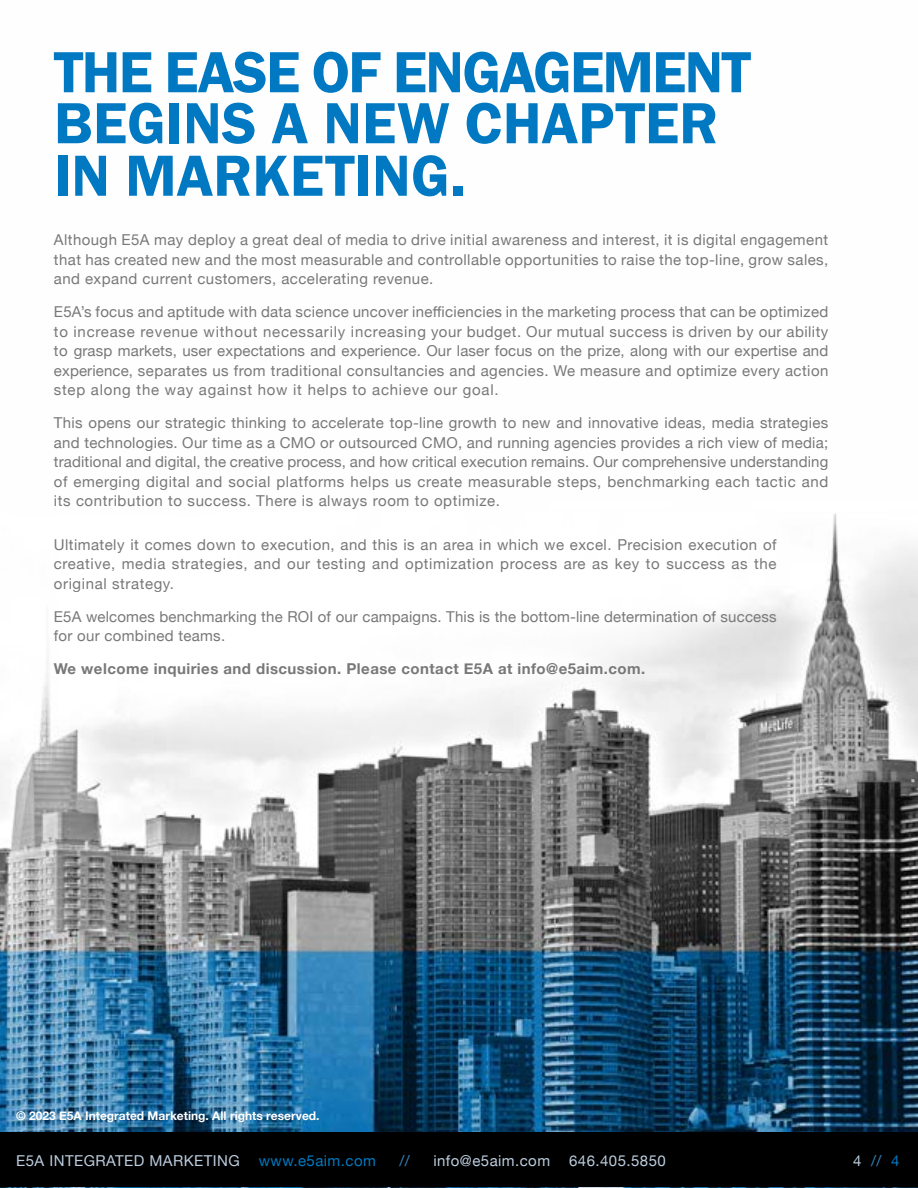
<style>
.page{position:relative;width:918px;height:1188px;background:#fff}
.page>*{position:absolute;margin:0;border:0;box-sizing:border-box;transform-origin:0 0}
.t1{font:60px/51.8px "Franklin Gothic URW Dem";color:#0079c2}
.t2{font:15px/19.5px "Helvetica Neue";letter-spacing:.03em;color:#787878;text-align:justify}
.t3{font:15px/19.5px "Helvetica Neue";letter-spacing:.01em;color:#787878}
.t4{font:700 15px "Helvetica Neue";letter-spacing:.03em;color:#787878}
.t5{font:15px "Helvetica Neue";letter-spacing:.03em;color:#bccdde}
.t6{font:15px "Helvetica Neue";letter-spacing:.03em;color:#0079c2}
.t7{font:15px "Helvetica Neue";color:#3787bc}
.t8{font:700 12px "Helvetica Neue";color:#fff}
.s1{color:#bccdde}
.s2{color:#0079c2}
</style>
<div class="page">
<img style="left:0;top:513px;width:918px;height:675px">
<div style="left:0;top:1133px;width:918px;height:54px;background:#000"></div>
<h1 class="t1" style="left:54px;top:45px;width:699px">THE EASE OF ENGAGEMENT<br>BEGINS A NEW CHAPTER<br>IN MARKETING.</h1>
<p class="t2" style="left:54px;top:231px;width:776px">Although E5A may deploy a great deal of media to drive initial awareness and interest, it is digital engagement that has created new and the most measurable and controllable opportunities to raise the top-line, grow sales, and expand current customers, accelerating revenue.</p>
<p class="t2" style="left:54px;top:303px;width:776px">E5A’s focus and aptitude with data science uncover inefficiencies in the marketing process that can be optimized to increase revenue without necessarily increasing your budget. Our mutual success is driven by our ability to grasp markets, user expectations and experience. Our laser focus on the prize, along with our expertise and experience, separates us from traditional consultancies and agencies. We measure and optimize every action step along the way against how it helps to achieve our goal.</p>
<p class="t2" style="left:54px;top:414px;width:776px">This opens our strategic thinking to accelerate top-line growth to new and innovative ideas, media strategies and technologies. Our time as a CMO or outsourced CMO, and running agencies provides a rich view of media; traditional and digital, the creative process, and how critical execution remains. Our comprehensive understanding of emerging digital and social platforms helps us create measurable steps, benchmarking each tactic and its contribution to success. There is always room to optimize.</p>
<p class="t2" style="left:54px;top:536px;width:724px">Ultimately it comes down to execution, and this is an area in which we excel. Precision execution of creative, media strategies, and our testing and optimization process are as key to success as the original strategy.</p>
<p class="t3" style="left:54px;top:608px;width:724px">E5A welcomes benchmarking the ROI of our campaigns. This is the bottom-line determination of success for our combined teams.</p>
<p class="t4" style="left:54px;top:657px;width:593px">We welcome inquiries and discussion. Please contact E5A at info@e5aim.com.</p>
<p class="t8" style="left:16px;top:1106px;width:305px">© 2023 E5A Integrated Marketing. All rights reserved.</p>
<p class="t5" style="left:16px;top:1149px;width:225px">E5A INTEGRATED MARKETING</p>
<p class="t6" style="left:259px;top:1149px;width:119px">www.e5aim.com</p>
<p class="t7" style="left:399px;top:1149px;width:12px">//</p>
<p class="t5" style="left:433px;top:1149px;width:118px">info@e5aim.com</p>
<p class="t5" style="left:569px;top:1149px;width:98px">646.405.5850</p>
<p class="t7" style="left:853px;top:1149px;width:48px"><span class="s1">4</span> // <span class="s2">4</span></p>
</div>
